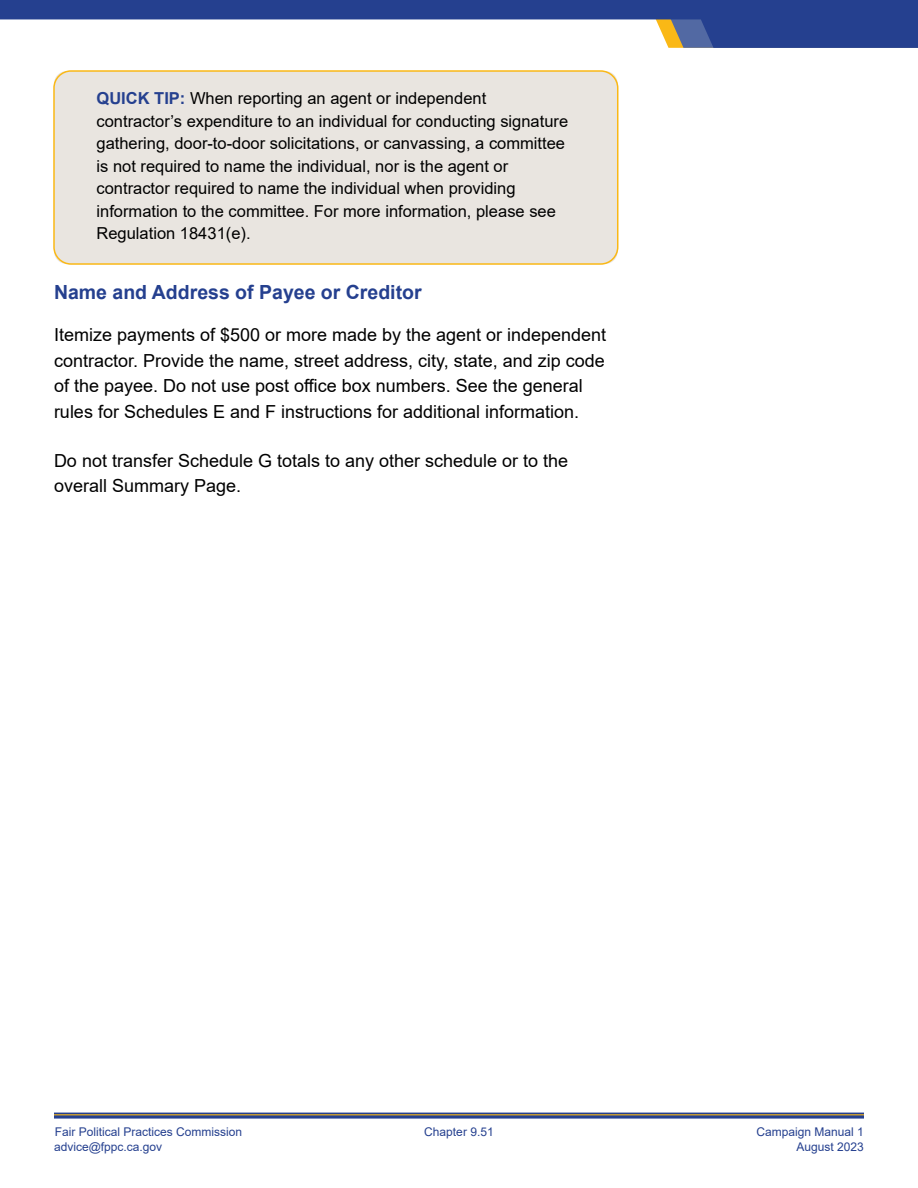
<style>
.page{position:relative;width:918px;height:1188px;background:#fff}
.page>*{position:absolute;margin:0;border:0;box-sizing:border-box;transform-origin:0 0}
.t1{font:700 19.5px "Arial";color:#25408f}
.t2{font:18px/25.5px "Arial";color:#000}
.t3{font:16.5px/22.5px "Arial";color:#000}
.t4{font:12px/15px "Arial";color:#25408f}
.s1{font-weight:700;color:#25408f}
</style>
<div class="page">
<svg style="left:54px;top:1113px;width:810px;height:6px;fill:#25408f"></svg>
<hr style="left:54px;top:1114px;width:810px;height:1px;background:#fab816">
<svg style="left:0;top:0;width:918px;height:48px;fill:#25408f"></svg>
<div style="left:54px;top:71px;width:564px;height:193px;background:#e9e5e0;border-radius:13px"></div>
<div style="left:53px;top:70px;width:565px;height:195px;border:2px solid #fab816;border-radius:17px"></div>
<p class="t3" style="left:97px;top:87px;width:473px"><span class="s1">QUICK TIP:</span> When reporting an agent or independent contractor’s expenditure to an individual for conducting signature gathering, door-to-door solicitations, or canvassing, a committee is not required to name the individual, nor is the agent or contractor required to name the individual when providing information to the committee. For more information, please see Regulation 18431(e).</p>
<h3 class="t1" style="left:54px;top:278px;width:369px">Name and Address of Payee or Creditor</h3>
<p class="t2" style="left:54px;top:322px;width:554px">Itemize payments of $500 or more made by the agent or independent contractor. Provide the name, street address, city, state, and zip code of the payee. Do not use post office box numbers. See the general rules for Schedules E and F instructions for additional information.</p>
<p class="t2" style="left:54px;top:448px;width:516px">Do not transfer Schedule G totals to any other schedule or to the overall Summary Page.</p>
<p class="t4" style="left:54px;top:1124px;width:190px">Fair Political Practices Commission advice@fppc.ca.gov</p>
<p class="t4" style="left:424px;top:1124px;width:71px">Chapter 9.51</p>
<p class="t4" style="left:757px;top:1124px;width:109px;text-align:right">Campaign Manual 1<br>August 2023</p>
</div>
